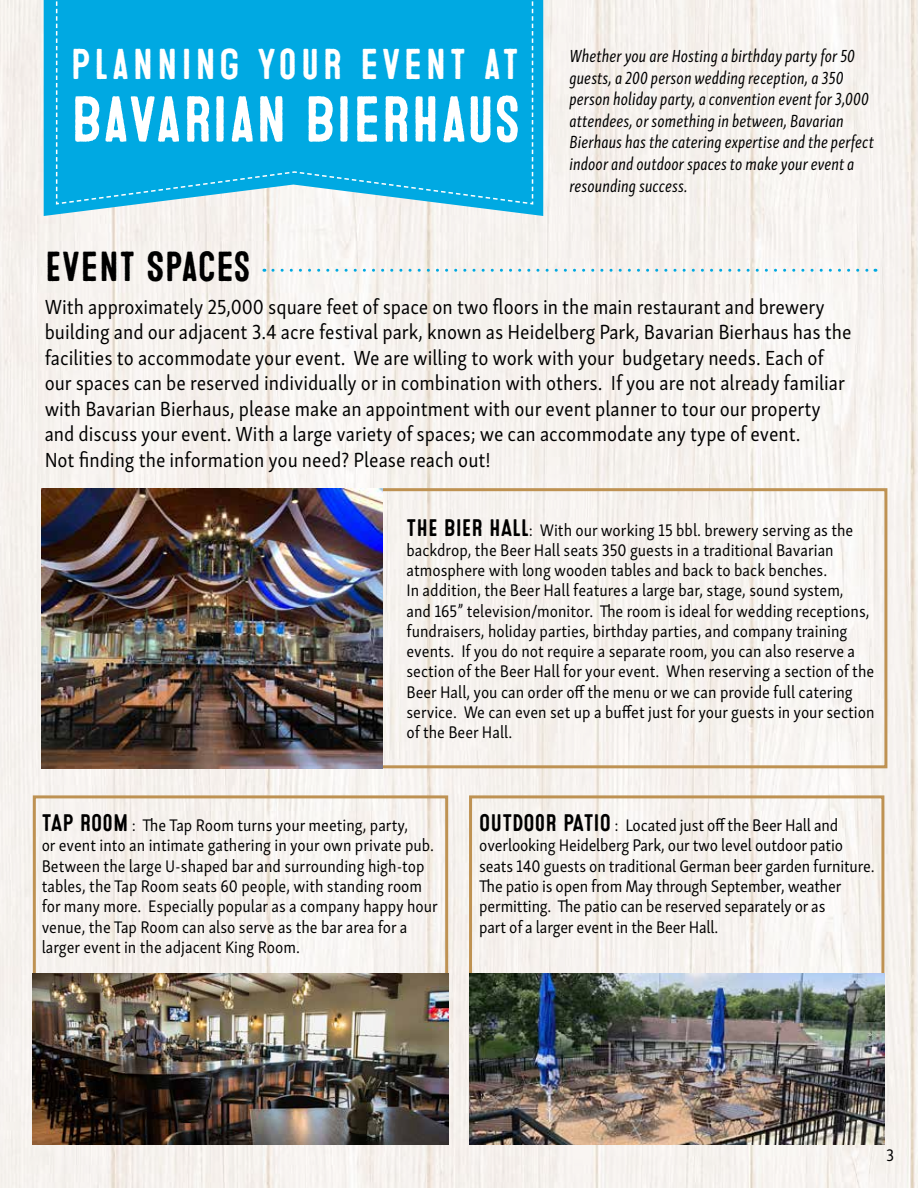
<style>
.page{position:relative;width:918px;height:1188px;background:#f6f2ef}
.page>*{position:absolute;margin:0;border:0;box-sizing:border-box;transform-origin:0 0}
.t1{font:64.8px "Microbrew One";letter-spacing:-.005em;color:#fff}
.t2{font:43.2px "Microbrew One";letter-spacing:.07em;color:#fff}
.t3{font:42px "Microbrew One";color:#000}
.t4{font:21px/25.5px "Skolar Sans Latn Cn";color:#000}
.t5{font:italic 18px/21.6px "Skolar Sans Latn Cp";color:#000}
.t6{font:17.25px/20.2px "Skolar Sans Latn Cn";color:#000}
.s1{font-family:"Microbrew One";font-size:24px}
</style>
<div class="page">
<div style="left:33px;top:795px;width:415px;height:350px;border:3px solid #be9253"></div>
<div style="left:469px;top:795px;width:415px;height:350px;border:3px solid #be9253"></div>
<div style="left:211px;top:488px;width:676px;height:280px;border:3px solid #be9253"></div>
<svg style="left:44px;top:0;width:499px;height:216px;fill:#00a9e2"></svg>
<svg style="left:273px;top:269px;width:603px;height:3px"></svg>
<img style="left:42px;top:488px;width:341px;height:280px">
<img style="left:33px;top:974px;width:415px;height:171px">
<img style="left:469px;top:974px;width:415px;height:171px">
<div style="left:55px;top:0;width:479px;height:205px;background:#00a9e2"></div>
<h2 class="t2" style="left:71px;top:40px;width:450px">PLANNING YOUR EVENT AT</h2>
<h1 class="t1" style="left:70px;top:82px;width:452px">BAVARIAN BIERHAUS</h1>
<p class="t5" style="left:569px;top:44px;width:306px">Whether you are Hosting a birthday party for 50 guests, a 200 person wedding reception, a 350 person holiday party, a convention event for 3,000 attendees, or something in between, Bavarian Bierhaus has the catering expertise and the perfect indoor and outdoor spaces to make your event a resounding success.</p>
<h3 class="t3" style="left:45px;top:243px;width:207px">EVENT SPACES</h3>
<p class="t4" style="left:45px;top:292px;width:808px">With approximately 25,000 square feet of space on two floors in the main restaurant and brewery building and our adjacent 3.4 acre festival park, known as Heidelberg Park, Bavarian Bierhaus has the facilities to accommodate your event. We are willing to work with your budgetary needs. Each of our spaces can be reserved individually or in combination with others. If you are not already familiar with Bavarian Bierhaus, please make an appointment with our event planner to tour our property and discuss your event. With a large variety of spaces; we can accommodate any type of event.<br>Not finding the information you need? Please reach out!</p>
<p class="t6" style="left:406px;top:518px;width:470px"><span class="s1">THE BIER HALL</span>: With our working 15 bbl. brewery serving as the backdrop, the Beer Hall seats 350 guests in a traditional Bavarian atmosphere with long wooden tables and back to back benches.<br>In addition, the Beer Hall features a large bar, stage, sound system,<br>and 165” television/monitor. The room is ideal for wedding receptions, fundraisers, holiday parties, birthday parties, and company training events. If you do not require a separate room, you can also reserve a section of the Beer Hall for your event. When reserving a section of the Beer Hall, you can order off the menu or we can provide full catering service. We can even set up a buffet just for your guests in your section of the Beer Hall.</p>
<p class="t6" style="left:42px;top:814px;width:398px"><span class="s1">TAP ROOM</span> : The Tap Room turns your meeting, party,<br>or event into an intimate gathering in your own private pub.<br>Between the large U-shaped bar and surrounding high-top tables, the Tap Room seats 60 people, with standing room for many more. Especially popular as a company happy hour venue, the Tap Room can also serve as the bar area for a larger event in the adjacent King Room.</p>
<p class="t6" style="left:479px;top:814px;width:397px"><span class="s1">OUTDOOR PATIO</span> : Located just off the Beer Hall and overlooking Heidelberg Park, our two level outdoor patio seats 140 guests on traditional German beer garden furniture.<br>The patio is open from May through September, weather permitting. The patio can be reserved separately or as<br>part of a larger event in the Beer Hall.</p>
<p class="t6" style="left:886px;top:1144px;width:10px">3</p>
</div>
